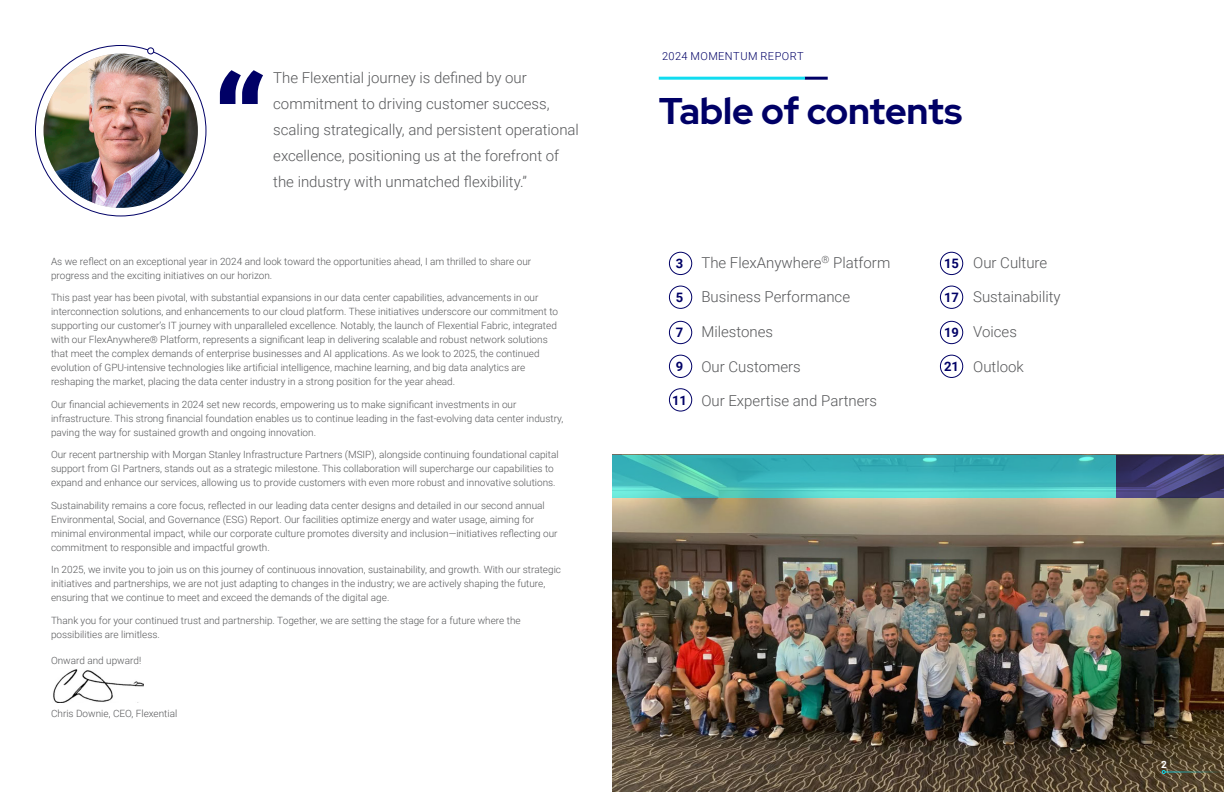
<style>
.page{position:relative;width:1224px;height:792px;background:#fff}
.page>*{position:absolute;margin:0;border:0;box-sizing:border-box;transform-origin:0 0}
.Logo{font:900 129.7px "Roboto";color:#006}
.t1{font:700 37px "Red Hat Display";letter-spacing:-.005em;color:#006}
.Logo-2{font:300 15px/26px "Roboto";color:#57585a}
.Logo-3{font:700 13px "Roboto";color:#006}
.Subhead{font:300 11px "Roboto";letter-spacing:.04em;color:#006}
.Logo-4{font:300 10px/14px "Roboto";color:#57585a}
.t2{font:700 10px "Roboto";color:#fff}
</style>
<div class="page">
<hr style="left:805px;top:77px;width:23px;height:3px;background:#006">
<img style="left:44px;top:54px;width:154px;height:154px;border-radius:77px">
<div style="left:147px;top:48px;width:7px;height:6px;border:1px solid #006;border-radius:50%"></div>
<div style="left:669px;top:252px;width:23px;height:23px;border:1px solid #006;border-radius:50%"></div>
<div style="left:940px;top:252px;width:23px;height:23px;border:1px solid #006;border-radius:50%"></div>
<div style="left:669px;top:286px;width:23px;height:23px;border:1px solid #006;border-radius:50%"></div>
<div style="left:940px;top:286px;width:23px;height:23px;border:1px solid #006;border-radius:50%"></div>
<div style="left:669px;top:321px;width:23px;height:23px;border:1px solid #006;border-radius:50%"></div>
<div style="left:940px;top:321px;width:23px;height:23px;border:1px solid #006;border-radius:50%"></div>
<div style="left:669px;top:355px;width:23px;height:23px;border:1px solid #006;border-radius:50%"></div>
<div style="left:940px;top:355px;width:23px;height:23px;border:1px solid #006;border-radius:50%"></div>
<div style="left:669px;top:388px;width:23px;height:23px;border:1px solid #006;border-radius:50%"></div>
<hr style="left:659px;top:77px;width:146px;height:3px;background:#10dcf0">
<img style="left:612px;top:498px;width:612px;height:294px">
<hr style="left:1165px;top:772px;width:59px;height:1px;background:#10dcf0">
<svg style="left:1162px;top:770px;width:3px;height:4px"></svg>
<img style="left:53px;top:669px;width:91px;height:34px">
<svg style="left:612px;top:455px;width:504px;height:43px;background:#42bbbd"></svg>
<svg style="left:1116px;top:455px;width:108px;height:43px;background:#3b3869"></svg>
<p class="Logo" style="left:213px;top:33px;width:57px">“</p>
<p class="Logo-2" style="left:273px;top:64px;width:307px">The Flexential journey is defined by our commitment to driving customer success, scaling strategically, and persistent operational excellence, positioning us at the forefront of the industry with unmatched flexibility.”</p>
<p class="Logo-4" style="left:51px;top:254px;width:482px">As we reflect on an exceptional year in 2024 and look toward the opportunities ahead, I am thrilled to share our progress and the exciting initiatives on our horizon.</p>
<p class="Logo-4" style="left:51px;top:290px;width:509px">This past year has been pivotal, with substantial expansions in our data center capabilities, advancements in our interconnection solutions, and enhancements to our cloud platform. These initiatives underscore our commitment to supporting our customer’s IT journey with unparalleled excellence. Notably, the launch of Flexential Fabric, integrated with our FlexAnywhere® Platform, represents a significant leap in delivering scalable and robust network solutions that meet the complex demands of enterprise businesses and AI applications. As we look to 2025, the continued evolution of GPU-intensive technologies like artificial intelligence, machine learning, and big data analytics are reshaping the market, placing the data center industry in a strong position for the year ahead.</p>
<p class="Logo-4" style="left:51px;top:397px;width:514px">Our financial achievements in 2024 set new records, empowering us to make significant investments in our infrastructure. This strong financial foundation enables us to continue leading in the fast-evolving data center industry, paving the way for sustained growth and ongoing innovation.</p>
<p class="Logo-4" style="left:51px;top:447px;width:509px">Our recent partnership with Morgan Stanley Infrastructure Partners (MSIP), alongside continuing foundational capital support from GI Partners, stands out as a strategic milestone. This collaboration will supercharge our capabilities to expand and enhance our services, allowing us to provide customers with even more robust and innovative solutions.</p>
<p class="Logo-4" style="left:51px;top:498px;width:508px">Sustainability remains a core focus, reflected in our leading data center designs and detailed in our second annual Environmental, Social, and Governance (ESG) Report. Our facilities optimize energy and water usage, aiming for minimal environmental impact, while our corporate culture promotes diversity and inclusion—initiatives reflecting our commitment to responsible and impactful growth.</p>
<p class="Logo-4" style="left:51px;top:562px;width:512px">In 2025, we invite you to join us on this journey of continuous innovation, sustainability, and growth. With our strategic initiatives and partnerships, we are not just adapting to changes in the industry; we are actively shaping the future, ensuring that we continue to meet and exceed the demands of the digital age.</p>
<p class="Logo-4" style="left:51px;top:613px;width:471px">Thank you for your continued trust and partnership. Together, we are setting the stage for a future where the possibilities are limitless.</p>
<p class="Logo-4" style="left:51px;top:653px;width:92px">Onward and upward!</p>
<p class="Logo-4" style="left:51px;top:706px;width:128px">Chris Downie, CEO, Flexential</p>
<p class="Subhead" style="left:662px;top:49px;width:143px">2024 MOMENTUM REPORT</p>
<p class="t1" style="left:659px;top:87px;width:305px">Table of contents</p>
<p class="Logo-2" style="left:701px;top:249px;width:190px">The FlexAnywhere<sup>®</sup> Platform</p>
<p class="Logo-2" style="left:701px;top:283px;width:150px">Business Performance</p>
<p class="Logo-2" style="left:701px;top:318px;width:73px">Milestones</p>
<p class="Logo-2" style="left:701px;top:353px;width:101px">Our Customers</p>
<p class="Logo-2" style="left:701px;top:387px;width:177px">Our Expertise and Partners</p>
<p class="Logo-3" style="left:676px;top:254px;width:9px">3</p>
<p class="Logo-3" style="left:944px;top:254px;width:16px">15</p>
<p class="Logo-3" style="left:676px;top:288px;width:9px">5</p>
<p class="Logo-3" style="left:944px;top:288px;width:16px">17</p>
<p class="Logo-3" style="left:676px;top:323px;width:9px">7</p>
<p class="Logo-3" style="left:944px;top:323px;width:16px">19</p>
<p class="Logo-3" style="left:676px;top:357px;width:9px">9</p>
<p class="Logo-3" style="left:944px;top:357px;width:16px">21</p>
<p class="Logo-3" style="left:672px;top:391px;width:16px">11</p>
<p class="Logo-2" style="left:973px;top:249px;width:76px">Our Culture</p>
<p class="Logo-2" style="left:973px;top:283px;width:89px">Sustainability</p>
<p class="Logo-2" style="left:973px;top:318px;width:45px">Voices</p>
<p class="Logo-2" style="left:973px;top:353px;width:52px">Outlook</p>
<p class="t2" style="left:1161px;top:758px;width:7px">2</p>
</div>
